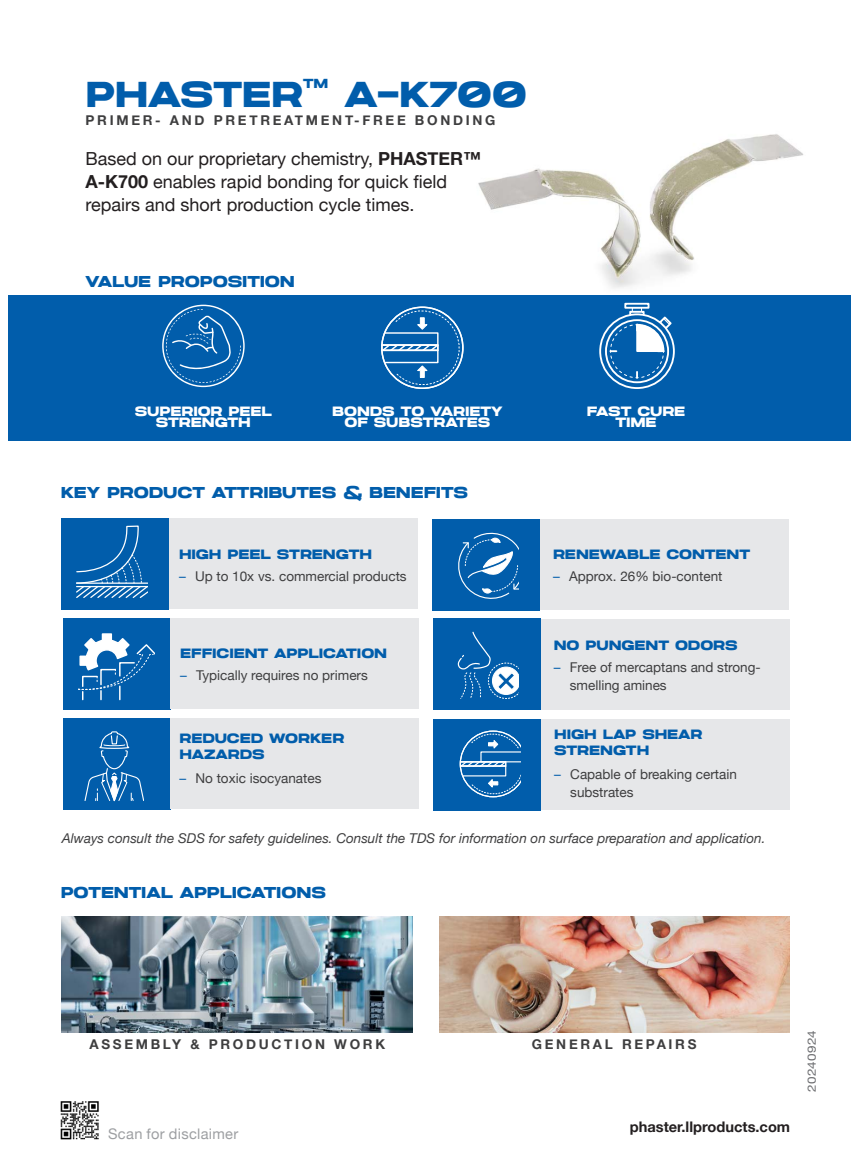
<style>
.page{position:relative;width:851px;height:1175px;background:#fff}
.page>*{position:absolute;margin:0;border:0;box-sizing:border-box;transform-origin:0 0}
.t1{font:36px "Joyride STD";letter-spacing:-.01em;color:#015dab}
.Body_Copy_9pt_Grey{font:18px/22.9px "Helvetica Neue";color:#231f20}
.t2{font:15.75px "Joyride STD";letter-spacing:-.01em;color:#015dab}
.url_-_line_cards{font:700 14.62px "Helvetica Neue";color:#231f20}
.Disclaimer_text_-6pt{font:14.62px "Helvetica Neue";letter-spacing:.025em;color:#9d9fa2}
.t3{font:13.5px/18px "Helvetica Neue";color:#3e3e3f}
.t4{font:13.5px/16.2px "Joyride STD";letter-spacing:-.01em;color:#015dab}
.Body_Copy_9pt_Grey-2{font:italic 13.5px "Helvetica Neue";color:#3e3e3f}
.t5{font:700 13.5px "Helvetica Neue";letter-spacing:.2em;color:#3e3e3f}
.t6{font:13.5px/11.2px "Joyride STD";letter-spacing:-.01em;color:#fff;text-align:center}
.t7{font:13.05px "Joyride STD";color:#015dab}
.Date{font:11.47px "Helvetica Neue";letter-spacing:.02em;color:#6c6d70;scale:1.17 1}
.s1{font-weight:700}
.s2{color:#015dab}
</style>
<div class="page">
<img style="left:478px;top:134px;width:326px;height:154px">
<div style="left:9px;top:295px;width:841px;height:146px;background:#015dab"></div>
<div style="left:62px;top:518px;width:107px;height:92px;background:#015dab"></div>
<div style="left:432px;top:519px;width:107px;height:91px;background:#015dab"></div>
<div style="left:63px;top:618px;width:107px;height:91px;background:#015dab"></div>
<div style="left:434px;top:618px;width:107px;height:92px;background:#015dab"></div>
<div style="left:63px;top:718px;width:107px;height:91px;background:#015dab"></div>
<div style="left:434px;top:718px;width:107px;height:92px;background:#015dab"></div>
<div style="left:169px;top:518px;width:249px;height:91px;background:#e6e7e9"></div>
<div style="left:540px;top:519px;width:249px;height:91px;background:#e6e7e9"></div>
<div style="left:170px;top:618px;width:249px;height:90px;background:#e6e7e9"></div>
<div style="left:541px;top:618px;width:249px;height:91px;background:#e6e7e9"></div>
<div style="left:170px;top:718px;width:249px;height:90px;background:#e6e7e9"></div>
<div style="left:541px;top:718px;width:249px;height:91px;background:#e6e7e9"></div>
<svg style="left:162px;top:305px;width:83px;height:82px"></svg>
<div style="left:629px;top:311px;width:15px;height:4px;border:2px solid #fff"></div>
<div style="left:631px;top:307px;width:11px;height:5px;border:1px solid #fff"></div>
<div style="left:624px;top:303px;width:25px;height:6px;border:2px solid #fff"></div>
<svg style="left:599px;top:312px;width:76px;height:77px"></svg>
<svg style="left:381px;top:307px;width:82px;height:82px"></svg>
<svg style="left:84px;top:731px;width:59px;height:70px"></svg>
<svg style="left:457px;top:631px;width:61px;height:68px"></svg>
<svg style="left:458px;top:533px;width:60px;height:66px"></svg>
<svg style="left:78px;top:633px;width:76px;height:66px"></svg>
<svg style="left:76px;top:525px;width:71px;height:73px"></svg>
<svg style="left:459px;top:730px;width:61px;height:67px"></svg>
<img style="left:61px;top:1101px;width:38px;height:39px">
<img style="left:62px;top:916px;width:350px;height:116px">
<img style="left:439px;top:916px;width:350px;height:116px">
<p class="t1" style="left:86px;top:72px;width:219px">PHASTER</p>
<p class="t7" style="left:303px;top:75px;width:27px">TM</p>
<p class="t1" style="left:344px;top:72px;width:184px">A-K700</p>
<p class="t5" style="left:86px;top:110px;width:411px">PRIMER- AND PRETREATMENT-FREE BONDING</p>
<p class="Body_Copy_9pt_Grey" style="left:86px;top:148px;width:397px">Based on our proprietary chemistry, <span class="s1">PHASTER™<br>A-K700</span> enables rapid bonding for quick field repairs and short production cycle times.</p>
<p class="t2" style="left:86px;top:271px;width:211px">VALUE PROPOSITION</p>
<p class="t6" style="left:135px;top:405px;width:139px">SUPERIOR PEEL<br>STRENGTH</p>
<p class="t6" style="left:332px;top:405px;width:172px">BONDS TO VARIETY<br>OF SUBSTRATES</p>
<p class="t6" style="left:586px;top:405px;width:100px">FAST CURE<br>TIME</p>
<p class="t2" style="left:61px;top:483px;width:409px">KEY PRODUCT ATTRIBUTES &amp; BENEFITS</p>
<p class="t4" style="left:179px;top:546px;width:194px">HIGH PEEL STRENGTH</p>
<p class="t4" style="left:553px;top:546px;width:199px">RENEWABLE CONTENT</p>
<p class="t3" style="left:179px;top:567px;width:229px"><span class="s2">–</span> Up to 10x vs. commercial products</p>
<p class="t3" style="left:553px;top:567px;width:171px"><span class="s2">–</span> Approx. 26% bio-content</p>
<p class="t4" style="left:180px;top:645px;width:208px">EFFICIENT APPLICATION</p>
<p class="t4" style="left:554px;top:637px;width:185px">NO PUNGENT ODORS</p>
<p class="t3" style="left:180px;top:667px;width:189px"><span class="s2">–</span> Typically requires no primers</p>
<p class="t3" style="left:570px;top:659px;width:192px;text-indent:-16px"><span class="s2">–</span> Free of mercaptans and strong&shy;smelling amines</p>
<p class="t4" style="left:179px;top:729px;width:166px">REDUCED WORKER<br>HAZARDS</p>
<p class="t4" style="left:554px;top:726px;width:150px">HIGH LAP SHEAR<br>STRENGTH</p>
<p class="t3" style="left:179px;top:770px;width:144px"><span class="s2">–</span> No toxic isocyanates</p>
<p class="t3" style="left:570px;top:765px;width:168px;text-indent:-16px"><span class="s2">–</span> Capable of breaking certain substrates</p>
<p class="Body_Copy_9pt_Grey-2" style="left:62px;top:828px;width:705px">Always consult the SDS for safety guidelines. Consult the TDS for information on surface preparation and application.</p>
<p class="t2" style="left:61px;top:882px;width:267px">POTENTIAL APPLICATIONS</p>
<p class="t5" style="left:89px;top:1033px;width:297px">ASSEMBLY &amp; PRODUCTION WORK</p>
<p class="t5" style="left:532px;top:1033px;width:166px">GENERAL REPAIRS</p>
<p class="Disclaimer_text_-6pt" style="left:108px;top:1122px;width:132px">Scan for disclaimer</p>
<p class="url_-_line_cards" style="left:629px;top:1115px;width:162px">phaster.llproducts.com</p>
<p class="Date" style="left:803px;top:1091px;width:54px;rotate:-90deg">20240924</p>
</div>
